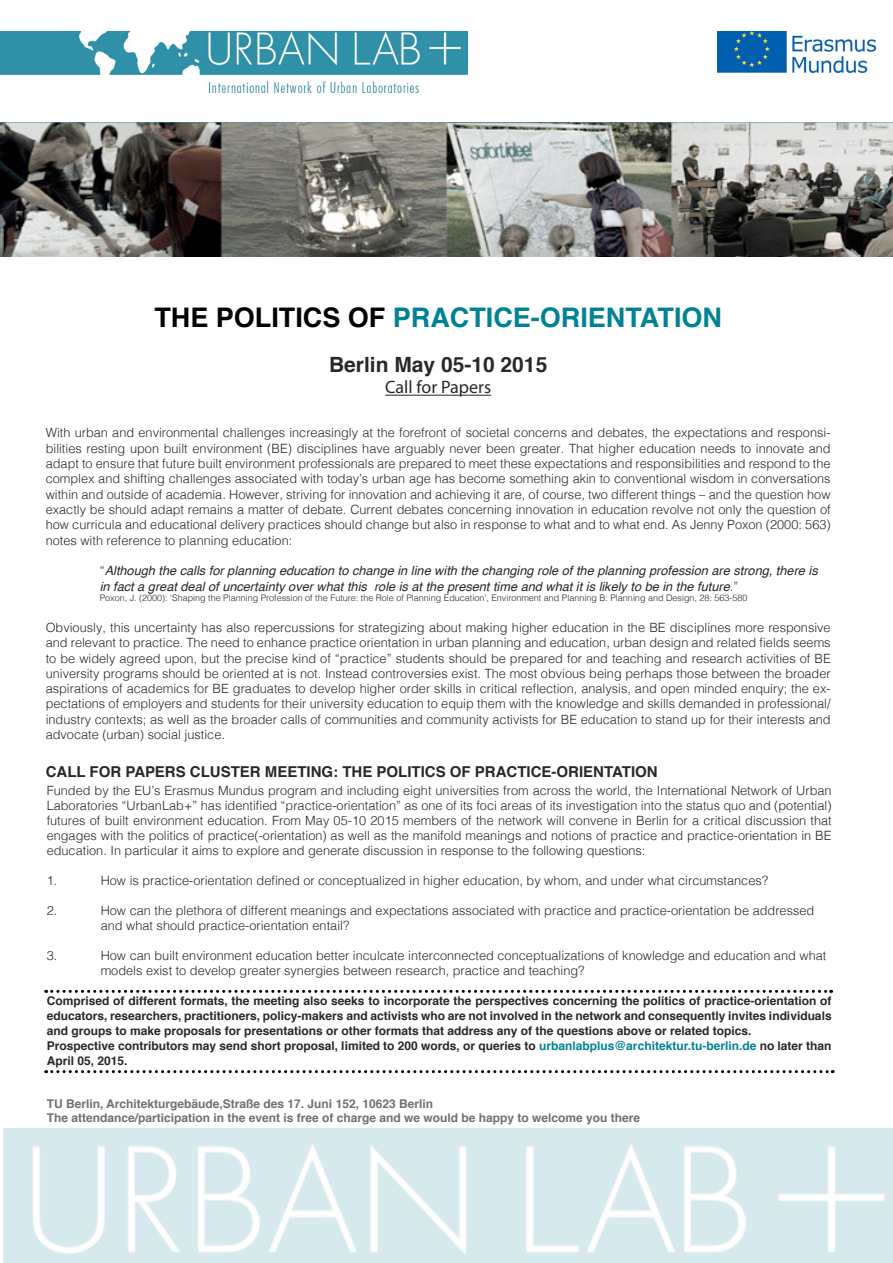
<style>
.page{position:relative;width:893px;height:1263px;background:#fff}
.page>*{position:absolute;margin:0;border:0;box-sizing:border-box;transform-origin:0 0}
.t1{font:700 27px "Helvetica";color:#008295}
.t2{font:700 21px "Helvetica";color:#292829}
.t3{font:18px "Myriad Pro";color:#292829}
.t4{font:700 15px "Helvetica";color:#292829}
.t5{font:300 12.75px/15.3px "Helvetica";color:#292829;text-align:justify}
.t6{font:italic 12.75px/15.3px "Helvetica";color:#292829}
.t7{font:700 12px/15px "Helvetica";color:#292829}
.t8{font:700 12px/14.4px "Helvetica";color:#6e7072}
.t9{font:300 9px "Helvetica";color:#292829}
.s1{color:#000}
.s2{font-weight:300;font-style:normal}
.s3{color:#008295}
</style>
<div class="page">
<hr style="left:385px;top:395px;width:84px;height:1px;background:#292829">
<svg style="left:469px;top:395px;width:22px;height:1px"></svg>
<img style="left:3px;top:1128px;width:890px;height:135px">
<img style="left:0;top:32px;width:468px;height:60px">
<img style="left:718px;top:31px;width:158px;height:42px">
<svg style="left:46px;top:990px;width:786px;height:3px"></svg>
<svg style="left:46px;top:1070px;width:787px;height:3px"></svg>
<img style="left:0;top:122px;width:893px;height:134px">
<h1 class="t1" style="left:154px;top:295px;width:569px"><span class="s1">THE POLITICS OF</span> PRACTICE-ORIENTATION</h1>
<h2 class="t2" style="left:329px;top:347px;width:220px">Berlin May 05-10 2015</h2>
<h3 class="t3" style="left:385px;top:376px;width:107px">Call for Papers</h3>
<p class="t5" style="left:46px;top:424px;width:786px">With urban and environmental challenges increasingly at the forefront of societal concerns and debates, the expectations and responsi&shy;bilities resting upon built environment (BE) disciplines have arguably never been greater. That higher education needs to innovate and adapt to ensure that future built environment professionals are prepared to meet these expectations and responsibilities and respond to the complex and shifting challenges associated with today’s urban age has become something akin to conventional wisdom in conversations within and outside of academia. However, striving for innovation and achieving it are, of course, two different things – and the question how exactly be should adapt remains a matter of debate. Current debates concerning innovation in education revolve not only the question of how curricula and educational delivery practices should change but also in response to what and to what end. As Jenny Poxon (2000: 563) notes with reference to planning education:</p>
<p class="t6" style="left:100px;top:563px;width:720px"><span class="s2">“</span>Although the calls for planning education to change in line with the changing role of the planning profession are strong, there is in fact a great deal of uncertainty over what this role is at the present time and what it is likely to be in the future<span class="s2">.”</span></p>
<p class="t9" style="left:100px;top:590px;width:649px">Poxon, J. (2000): ‘Shaping the Planning Profession of the Future: the Role of Planning Education’, Environment and Planning B: Planning and Design, 28: 563-580</p>
<p class="t5" style="left:46px;top:619px;width:787px">Obviously, this uncertainty has also repercussions for strategizing about making higher education in the BE disciplines more responsive and relevant to practice. The need to enhance practice orientation in urban planning and education, urban design and related fields seems to be widely agreed upon, but the precise kind of “practice” students should be prepared for and teaching and research activities of BE university programs should be oriented at is not. Instead controversies exist. The most obvious being perhaps those between the broader aspirations of academics for BE graduates to develop higher order skills in critical reflection, analysis, and open minded enquiry; the ex&shy;pectations of employers and students for their university education to equip them with the knowledge and skills demanded in professional/ industry contexts; as well as the broader calls of communities and community activists for BE education to stand up for their interests and advocate (urban) social justice.</p>
<p class="t4" style="left:46px;top:759px;width:22px">Call</p>
<p class="t4" style="left:90px;top:759px;width:11px">for</p>
<p class="t4" style="left:125px;top:759px;width:11px">pap</p>
<p class="t4" style="left:155px;top:759px;width:11px">ers</p>
<p class="t4" style="left:190px;top:759px;width:42px">Cluster</p>
<p class="t4" style="left:265px;top:759px;width:22px">Meetin</p>
<p class="t4" style="left:322px;top:759px;width:65px">g: The politics</p>
<p class="t4" style="left:450px;top:759px;width:36px">of practice</p>
<p class="t4" style="left:552px;top:759px;width:16px">-orientation</p>
<p class="t5" style="left:47px;top:782px;width:786px">Funded by the EU’s Erasmus Mundus program and including eight universities from across the world, the International Network of Urban Laboratories “UrbanLab+” has identified “practice-orientation” as one of its foci areas of its investigation into the status quo and (potential) futures of built environment education. From May 05-10 2015 members of the network will convene in Berlin for a critical discussion that engages with the politics of practice(-orientation) as well as the manifold meanings and notions of practice and practice-orientation in BE education. In particular it aims to explore and generate discussion in response to the following questions:</p>
<p class="t5" style="left:47px;top:872px;width:12px">1.</p>
<p class="t5" style="left:101px;top:872px;width:669px">How is practice-orientation defined or conceptualized in higher education, by whom, and under what circumstances?</p>
<p class="t5" style="left:47px;top:902px;width:12px">2.</p>
<p class="t5" style="left:101px;top:902px;width:715px">How can the plethora of different meanings and expectations associated with practice and practice-orientation be addressed and what should practice-orientation entail?</p>
<p class="t5" style="left:47px;top:947px;width:12px">3.</p>
<p class="t5" style="left:101px;top:947px;width:727px">How can built environment education better inculcate interconnected conceptualizations of knowledge and education and what models exist to develop greater synergies between research, practice and teaching?</p>
<p class="t7" style="left:47px;top:993px;width:786px">Comprised of different formats, the meeting also seeks to incorporate the perspectives concerning the politics of practice-orientation of educators, researchers, practitioners, policy-makers and activists who are not involved in the network and consequently invites individuals and groups to make proposals for presentations or other formats that address any of the questions above or related topics.<br>Prospective contributors may send short proposal, limited to 200 words, or queries to <span class="s3">urbanlabplus@architektur.tu-berlin.de</span> no later than April 05, 2015.</p>
<p class="t8" style="left:47px;top:1097px;width:595px">TU Berlin, Architekturgebäude,Straße des 17. Juni 152, 10623 Berlin<br>The attendance/participation in the event is free of charge and we would be happy to welcome you there</p>
</div>
